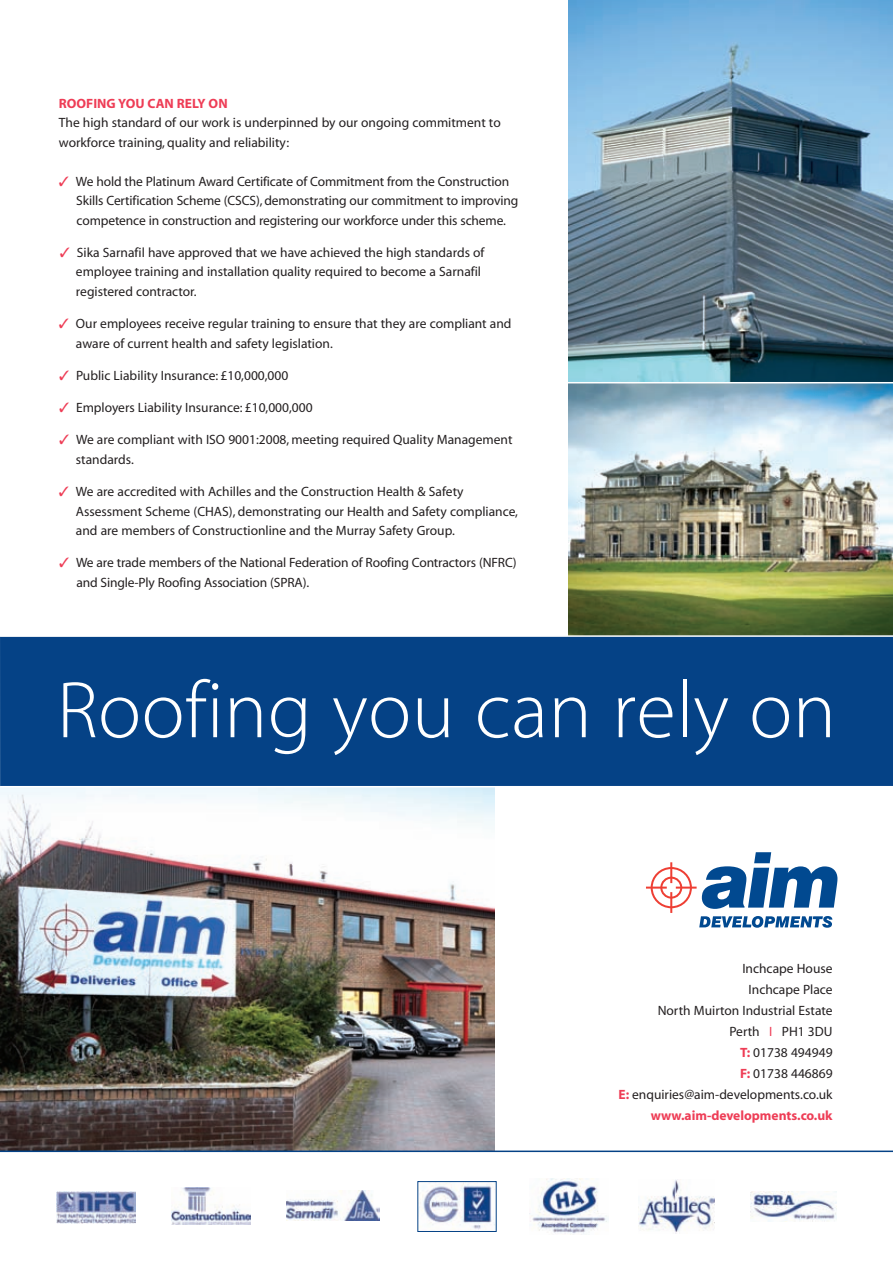
<style>
.page{position:relative;width:893px;height:1263px;background:#fff}
.page>*{position:absolute;margin:0;border:0;box-sizing:border-box;transform-origin:0 0}
.t1{font:81px "Myriadlight";letter-spacing:.005em;color:#fff}
.t2{font:13.5px/19.5px "Myriad";color:#231f20}
.t3{font:700 13.5px "Myriad";color:#ee3d56}
.s1{color:#ee3d56}
.s2{font-weight:700;color:#ee3d56}
</style>
<div class="page">
<img style="left:0;top:787px;width:495px;height:363px">
<img style="left:569px;top:0;width:324px;height:382px">
<img style="left:569px;top:383px;width:324px;height:252px">
<div style="left:0;top:637px;width:893px;height:149px;background:#054286"></div>
<hr style="left:0;top:1150px;width:893px;height:2px;background:#054286">
<img style="left:419px;top:1183px;width:76px;height:47px">
<div style="left:417px;top:1181px;width:80px;height:51px;border:1px solid #054286"></div>
<img style="left:530px;top:1178px;width:77px;height:56px">
<img style="left:639px;top:1179px;width:76px;height:54px">
<img style="left:172px;top:1188px;width:79px;height:37px">
<img style="left:57px;top:1191px;width:79px;height:33px">
<img style="left:286px;top:1190px;width:93px;height:30px">
<img style="left:750px;top:1191px;width:87px;height:31px">
<svg style="left:702px;top:852px;width:135px;height:57px"></svg>
<svg style="left:699px;top:916px;width:133px;height:12px"></svg>
<div style="left:651px;top:867px;width:41px;height:41px;border:2px solid #ee3f34;border-radius:50%"></div>
<div style="left:660px;top:877px;width:22px;height:22px;border:2px solid #ee3f34;border-radius:50%"></div>
<hr style="left:670px;top:862px;width:2px;height:21px;background:#ee3f34">
<hr style="left:670px;top:892px;width:2px;height:21px;background:#ee3f34">
<hr style="left:646px;top:886px;width:21px;height:3px;background:#ee3f34">
<hr style="left:676px;top:886px;width:21px;height:3px;background:#ee3f34">
<p class="t3" style="left:59px;top:98px;width:170px">ROOFING YOU CAN RELY ON</p>
<p class="t2" style="left:59px;top:114px;width:443px">The high standard of our work is underpinned by our ongoing commitment to workforce training, quality and reliability:</p>
<p class="t2" style="left:76px;top:172px;width:444px;text-indent:-17px"><span class="s1">✓</span> We hold the Platinum Award Certificate of Commitment from the Construction<br>Skills Certification Scheme (CSCS), demonstrating our commitment to improving competence in construction and registering our workforce under this scheme.</p>
<p class="t2" style="left:76px;top:244px;width:410px;text-indent:-16px"><span class="s1">✓</span> Sika Sarnafil have approved that we have achieved the high standards of employee training and installation quality required to become a Sarnafil registered contractor.</p>
<p class="t2" style="left:76px;top:315px;width:437px;text-indent:-17px"><span class="s1">✓</span> Our employees receive regular training to ensure that they are compliant and aware of current health and safety legislation.</p>
<p class="t2" style="left:59px;top:367px;width:231px"><span class="s1">✓</span> Public Liability Insurance: £10,000,000</p>
<p class="t2" style="left:59px;top:399px;width:255px"><span class="s1">✓</span> Employers Liability Insurance: £10,000,000</p>
<p class="t2" style="left:76px;top:431px;width:438px;text-indent:-17px"><span class="s1">✓</span> We are compliant with ISO 9001:2008, meeting required Quality Management standards.</p>
<p class="t2" style="left:76px;top:483px;width:443px;text-indent:-17px"><span class="s1">✓</span> We are accredited with Achilles and the Construction Health &amp; Safety<br>Assessment Scheme (CHAS), demonstrating our Health and Safety compliance, and are members of Constructionline and the Murray Safety Group.</p>
<p class="t2" style="left:76px;top:554px;width:442px;text-indent:-17px"><span class="s1">✓</span> We are trade members of the National Federation of Roofing Contractors (NFRC) and Single-Ply Roofing Association (SPRA).</p>
<h1 class="t1" style="left:57px;top:680px;width:781px">Roofing you can rely on</h1>
<p class="t2" style="left:619px;top:959px;width:215px;line-height:21px;text-align:right">Inchcape House<br>Inchcape Place<br>North Muirton Industrial Estate<br>Perth <span class="s1">I</span> PH1 3DU<br><span class="s2">T:</span> 01738 494949<br><span class="s2">F:</span> 01738 446869<br><span class="s2">E:</span> enquiries@aim-developments.co.uk <span class="s2">www.aim-developments.co.uk</span></p>
</div>
